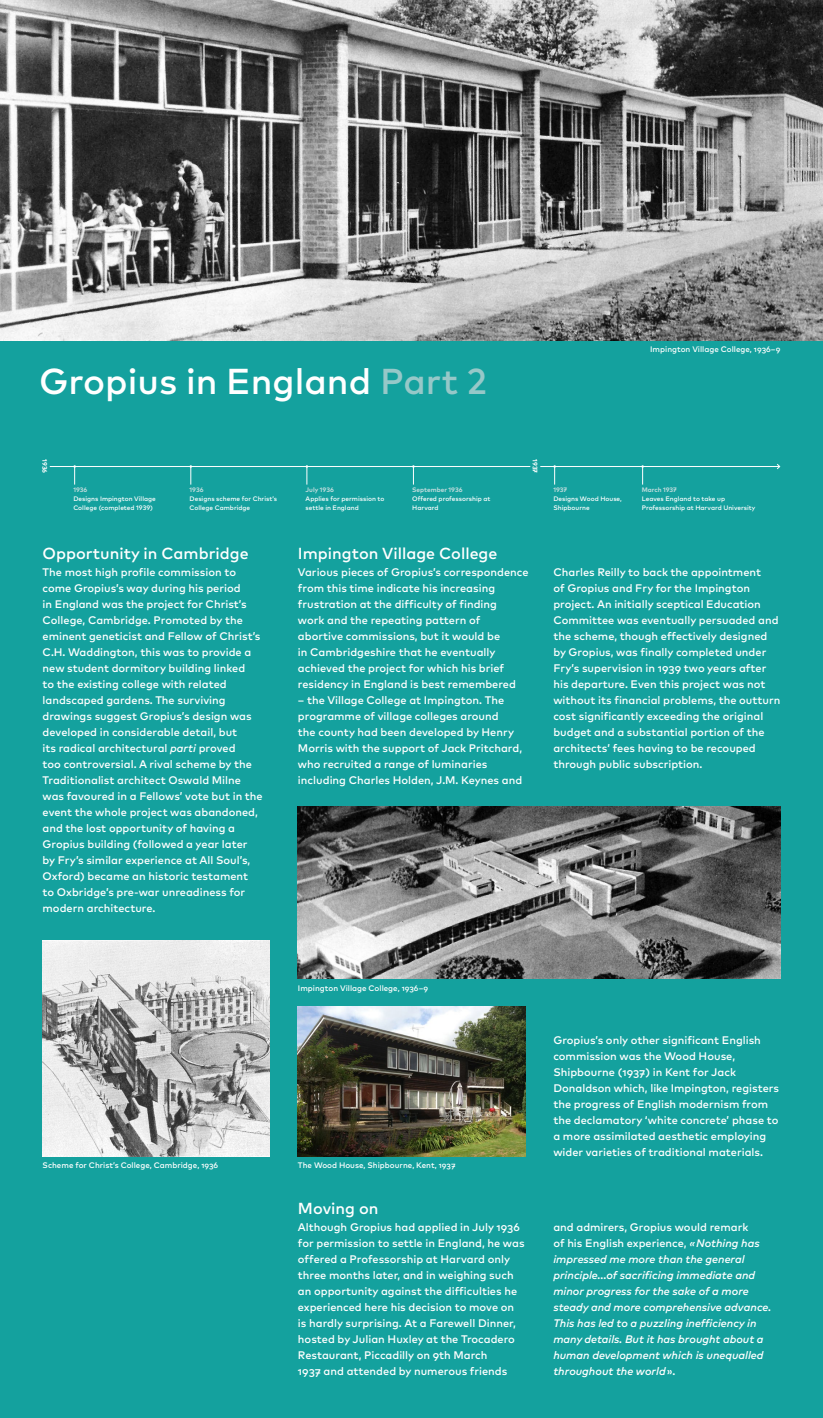
<style>
.page{position:relative;width:823px;height:1418px;background:#fff}
.page>*{position:absolute;margin:0;border:0;box-sizing:border-box;transform-origin:0 0}
.t1{font:500 36px "Mark Pro";color:#fff}
.t2{font:500 16px "Mark Pro";color:#fff}
.t3{font:500 11px/16px "Mark Pro";color:#fff}
.t4{font:italic 500 11px/16px "Mark Pro";color:#fff}
.t5{font:500 8px "Mark Pro";color:#fff}
.t6{font:500 6.5px/9px "Mark Pro";color:#fff}
.t7{font:700 6.5px "Mark Pro";color:#bfdbdc}
.t8{font:700 6.5px "Mark Pro";color:#fff}
.s1{color:#96c8c8}
.s2{font-style:italic}
.s3{font-style:normal}
</style>
<div class="page">
<div style="left:0;top:0;width:822px;height:1417px;background:#14a19e"></div>
<hr style="left:44px;top:466px;width:735px;height:1px;background:#fff">
<svg style="left:777px;top:464px;width:3px;height:6px"></svg>
<svg style="left:189px;top:465px;width:3px;height:19px"></svg>
<svg style="left:305px;top:465px;width:3px;height:19px"></svg>
<svg style="left:412px;top:465px;width:2px;height:19px"></svg>
<svg style="left:73px;top:465px;width:3px;height:19px"></svg>
<svg style="left:553px;top:465px;width:2px;height:19px"></svg>
<svg style="left:641px;top:465px;width:2px;height:19px"></svg>
<div style="left:40px;top:462px;width:10px;height:11px;background:#14a19e"></div>
<div style="left:530px;top:462px;width:10px;height:11px;background:#14a19e"></div>
<img style="left:43px;top:940px;width:226px;height:216px">
<img style="left:298px;top:806px;width:482px;height:172px">
<img style="left:0;top:0;width:822px;height:340px">
<img style="left:298px;top:1006px;width:226px;height:150px">
<h1 class="t1" style="left:39px;top:354px;width:449px">Gropius in England <span class="s1">Part 2</span></h1>
<p class="t5" style="left:649px;top:343px;width:132px">Impington Village College, 1936–9</p>
<p class="t8" style="left:50px;top:459px;width:16px;rotate:90deg">1936</p>
<p class="t8" style="left:540px;top:459px;width:15px;rotate:90deg">1937</p>
<p class="t7" style="left:73px;top:485px;width:16px">1936</p>
<p class="t6" style="left:73px;top:494px;width:84px">Designs Impington Village<br>College (completed 1939)</p>
<p class="t7" style="left:189px;top:485px;width:16px">1936</p>
<p class="t6" style="left:189px;top:494px;width:89px">Designs scheme for Christ’s<br>College Cambridge</p>
<p class="t7" style="left:305px;top:485px;width:30px">July 1936</p>
<p class="t6" style="left:305px;top:494px;width:80px">Applies for permission to settle in England</p>
<p class="t7" style="left:412px;top:485px;width:52px">September 1936</p>
<p class="t6" style="left:412px;top:494px;width:80px">Offered professorship at<br>Harvard</p>
<h2 class="t2" style="left:43px;top:541px;width:207px">Opportunity in Cambridge</h2>
<p class="t3" style="left:43px;top:563px;width:221px">The most high profile commission to come Gropius’s way during his period<br>in England was the project for Christ’s College, Cambridge. Promoted by the eminent geneticist and Fellow of Christ’s C.H. Waddington, this was to provide a new student dormitory building linked<br>to the existing college with related landscaped gardens. The surviving drawings suggest Gropius’s design was developed in considerable detail, but<br>its radical architectural <span class="s2">parti</span> proved<br>too controversial. A rival scheme by the Traditionalist architect Oswald Milne was favoured in a Fellows’ vote but in the event the whole project was abandoned, and the lost opportunity of having a Gropius building (followed a year later by Fry’s similar experience at All Soul’s, Oxford) became an historic testament<br>to Oxbridge’s pre-war unreadiness for modern architecture.</p>
<h2 class="t2" style="left:298px;top:541px;width:201px">Impington Village College</h2>
<p class="t3" style="left:298px;top:563px;width:232px">Various pieces of Gropius’s correspondence from this time indicate his increasing frustration at the difficulty of finding<br>work and the repeating pattern of<br>abortive commissions, but it would be<br>in Cambridgeshire that he eventually achieved the project for which his brief residency in England is best remembered</p>
<p class="t3" style="left:298px;top:691px;width:226px">– the Village College at Impington. The programme of village colleges around<br>the county had been developed by Henry Morris with the support of Jack Pritchard, who recruited a range of luminaries including Charles Holden, J.M. Keynes and</p>
<p class="t7" style="left:553px;top:485px;width:15px">1937</p>
<p class="t6" style="left:553px;top:494px;width:70px">Designs Wood House,<br>Shipbourne</p>
<p class="t7" style="left:641px;top:485px;width:37px">March 1937</p>
<p class="t6" style="left:641px;top:494px;width:115px">Leaves England to take up<br>Professorship at Harvard University</p>
<p class="t3" style="left:553px;top:563px;width:228px">Charles Reilly to back the appointment<br>of Gropius and Fry for the Impington project. An initially sceptical Education Committee was eventually persuaded and the scheme, though effectively designed by Gropius, was finally completed under Fry’s supervision in 1939 two years after his departure. Even this project was not without its financial problems, the outturn cost significantly exceeding the original budget and a substantial portion of the architects’ fees having to be recouped through public subscription.</p>
<p class="t5" style="left:43px;top:1159px;width:177px">Scheme for Christ’s College, Cambridge, 1936</p>
<p class="t5" style="left:298px;top:981px;width:132px">Impington Village College, 1936–9</p>
<p class="t5" style="left:298px;top:1159px;width:159px">The Wood House, Shipbourne, Kent, 1937</p>
<p class="t3" style="left:553px;top:1031px;width:227px">Gropius’s only other significant English commission was the Wood House, Shipbourne (1937) in Kent for Jack Donaldson which, like Impington, registers the progress of English modernism from the declamatory ‘white concrete’ phase to a more assimilated aesthetic employing wider varieties of traditional materials.</p>
<h2 class="t2" style="left:298px;top:1196px;width:82px">Moving on</h2>
<p class="t3" style="left:298px;top:1218px;width:228px">Although Gropius had applied in July 1936 for permission to settle in England, he was offered a Professorship at Harvard only three months later, and in weighing such an opportunity against the difficulties he experienced here his decision to move on is hardly surprising. At a Farewell Dinner, hosted by Julian Huxley at the Trocadero Restaurant, Piccadilly on 9th March<br>1937 and attended by numerous friends</p>
<p class="t4" style="left:553px;top:1218px;width:219px"><span class="s3">and admirers, Gropius would remark<br>of his English experience,</span> «Nothing has impressed me more than the general principle…of sacrificing immediate and minor progress for the sake of a more steady and more comprehensive advance.<br>This has led to a puzzling inefficiency in many details. But it has brought about a human development which is unequalled throughout the world<span class="s3">».</span></p>
</div>
